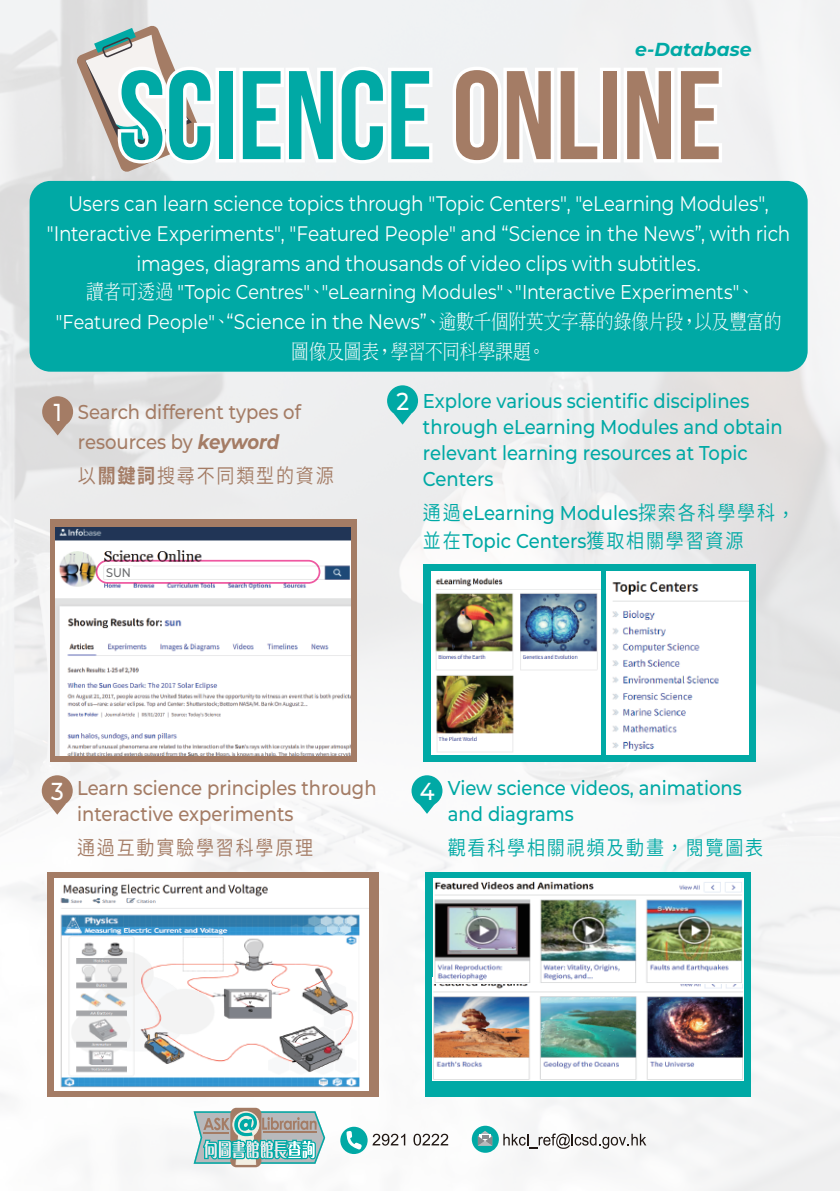
<style>
.page{position:relative;width:840px;height:1191px;background:#fff}
.page>*{position:absolute;margin:0;border:0;box-sizing:border-box;transform-origin:0 0}
.t1{font:125.6px "Bebas Neue";color:#00a9a5}
.t2{font:100 24.6px "Montserrat";color:#fff;scale:.9 1}
.t3{font:100 21px/30px "Montserrat";letter-spacing:-.005em;color:#fff;text-align:center;scale:.88 1}
.t4{font:100 20px/26px "Montserrat";color:#00a9a5;scale:.9 1}
.t5{font:100 20px/30px "Montserrat";color:#a47c65;scale:.9 1}
.t6{font:300 20px/30px "Adobe Ming Std";letter-spacing:-.005em;color:#fff;text-align:center;scale:.88 1}
.t7{font:100 20px "Montserrat";letter-spacing:-.005em;color:#fff;scale:.88 1}
.t8{font:20px "Gen Yo Gothic TW N";letter-spacing:.1em;color:#a47c65;scale:.9 1}
.t9{font:20px "Gen Yo Gothic TW N";letter-spacing:.1em;color:#00a9a5;scale:.9 1}
.t10{font:italic 100 18.8px "Montserrat";color:#00a9a5}
.t11{font:100 12.4px "Montserrat";color:#6c6d70;scale:.9 1}
.s1{color:#a47c65}
.s2{font-family:"Adobe Ming Std";font-weight:300}
.s3{font-family:"Montserrat";font-weight:100}
.s4{font-family:"Montserrat";font-weight:100;font-size:21px}
.s5{font-style:italic}
.s6{font-family:"Gen Yo Gothic TW B"}
.s7{font-family:"Gen Yo Gothic TW N";font-weight:400}
.s8{font-size:24.6px;color:#fff}
</style>
<div class="page">
<img style="left:0;top:0;width:839px;height:1191px">
<div style="left:30px;top:181px;width:777px;height:191px;background:#00a9a5;border-radius:21px"></div>
<div style="left:50px;top:519px;width:306px;height:243px;background:#a47c65"></div>
<img style="left:55px;top:527px;width:296px;height:228px">
<div style="left:105px;top:566px;width:27px;height:13px;background:#fff"></div>
<div style="left:423px;top:564px;width:332px;height:198px;background:#00a9a5"></div>
<div style="left:425px;top:872px;width:325px;height:224px;background:#00a9a5"></div>
<img style="left:432px;top:977px;width:311px;height:103px">
<img style="left:433px;top:878px;width:310px;height:105px">
<div style="left:47px;top:872px;width:331px;height:224px;background:#a47c65"></div>
<img style="left:54px;top:878px;width:315px;height:212px">
<img style="left:606px;top:571px;width:141px;height:184px">
<div style="left:42px;top:396px;width:31px;height:31px;background:#a47c65;border-radius:50%"></div>
<svg style="left:49px;top:425px;width:17px;height:10px"></svg>
<div style="left:387px;top:385px;width:31px;height:31px;background:#00a9a5;border-radius:50%"></div>
<svg style="left:393px;top:413px;width:18px;height:12px"></svg>
<div style="left:431px;top:571px;width:169px;height:184px;background:#fff"></div>
<img style="left:436px;top:675px;width:78px;height:78px">
<img style="left:435px;top:578px;width:165px;height:93px">
<img style="left:62px;top:880px;width:231px;height:17px">
<div style="left:293px;top:880px;width:26px;height:20px;background:#fff"></div>
<div style="left:42px;top:775px;width:31px;height:31px;background:#a47c65;border-radius:50%"></div>
<svg style="left:48px;top:803px;width:18px;height:11px"></svg>
<div style="left:411px;top:775px;width:31px;height:31px;background:#00a9a5;border-radius:50%"></div>
<svg style="left:418px;top:803px;width:17px;height:11px"></svg>
<svg style="left:230px;top:1107px;width:31px;height:60px"></svg>
<svg style="left:193px;top:1111px;width:132px;height:53px;background:#95bbb7"></svg>
<svg style="left:471px;top:1125px;width:175px;height:27px"></svg>
<svg style="left:372px;top:1133px;width:33px;height:12px"></svg>
<svg style="left:413px;top:1133px;width:35px;height:12px"></svg>
<div style="left:340px;top:1126px;width:27px;height:28px;background:#00a9a5;border-radius:50%"></div>
<svg style="left:346px;top:1131px;width:16px;height:18px"></svg>
<svg style="left:76px;top:25px;width:141px;height:148px"></svg>
<svg style="left:236px;top:63px;width:199px;height:104px"></svg>
<svg style="left:449px;top:63px;width:154px;height:104px"></svg>
<div style="left:599px;top:68px;width:21px;height:94px;border:7px solid #fff"></div>
<svg style="left:620px;top:64px;width:105px;height:103px"></svg>
<div style="left:96px;top:560px;width:224px;height:24px;border:2px solid #ef59a1;border-radius:11px"></div>
<p class="t10" style="left:635px;top:37px;width:118px">e-Database</p>
<h1 class="t1" style="left:118px;top:47px;width:605px">SCIENCE <span class="s1">ONLINE</span></h1>
<p class="t3" style="left:47px;top:188px;width:846px">Users can learn science topics through "Topic Centers", "eLearning Modules", "Interactive Experiments", "Featured People" and “Science in the News”, with rich images, diagrams and thousands of video clips with subtitles.</p>
<p class="t7" style="left:86px;top:279px;width:760px"><span class="s2">讀者可透過</span> "Topic Centres"<span class="s2">、</span>"eLearning Modules"<span class="s2">、</span>"Interactive Experiments"<span class="s2">、</span></p>
<p class="t6" style="left:56px;top:306px;width:825px"><span class="s3">"Featured People"</span>、<span class="s4">“Science in the News”</span>、逾數千個附英文字幕的錄像片段，以及豐富的圖像及圖表，學習不同科學課題。</p>
<p class="t2" style="left:54px;top:396px;width:11px">1</p>
<p class="t5" style="left:78px;top:396px;width:249px">Search different types of resources by <span class="s5">keyword</span></p>
<p class="t8" style="left:78px;top:464px;width:285px">以<span class="s6">關鍵詞</span>搜尋不同類型的資源</p>
<p class="t11" style="left:106px;top:564px;width:29px">SUN</p>
<p class="t2" style="left:396px;top:385px;width:16px">2</p>
<p class="t4" style="left:423px;top:387px;width:401px">Explore various scientific disciplines through eLearning Modules and obtain relevant learning resources at Topic<br>Centers</p>
<p class="t4" style="left:423px;top:498px;width:414px;line-height:28px"><span class="s7">通過</span>eLearning Modules<span class="s7">探索各科學學科，並在</span>Topic Centers<span class="s7">獲取相關學習資源</span></p>
<p class="t5" style="left:51px;top:772px;width:363px"><span class="s8">3</span> Learn science principles through</p>
<p class="t2" style="left:419px;top:775px;width:18px">4</p>
<p class="t5" style="left:77px;top:798px;width:242px">interactive experiments</p>
<p class="t8" style="left:77px;top:836px;width:263px">通過互動實驗學習科學原理</p>
<p class="t4" style="left:447px;top:774px;width:328px">View science videos, animations and diagrams</p>
<p class="t9" style="left:447px;top:836px;width:352px">觀看科學相關視頻及動畫，閱覽圖表</p>
</div>
